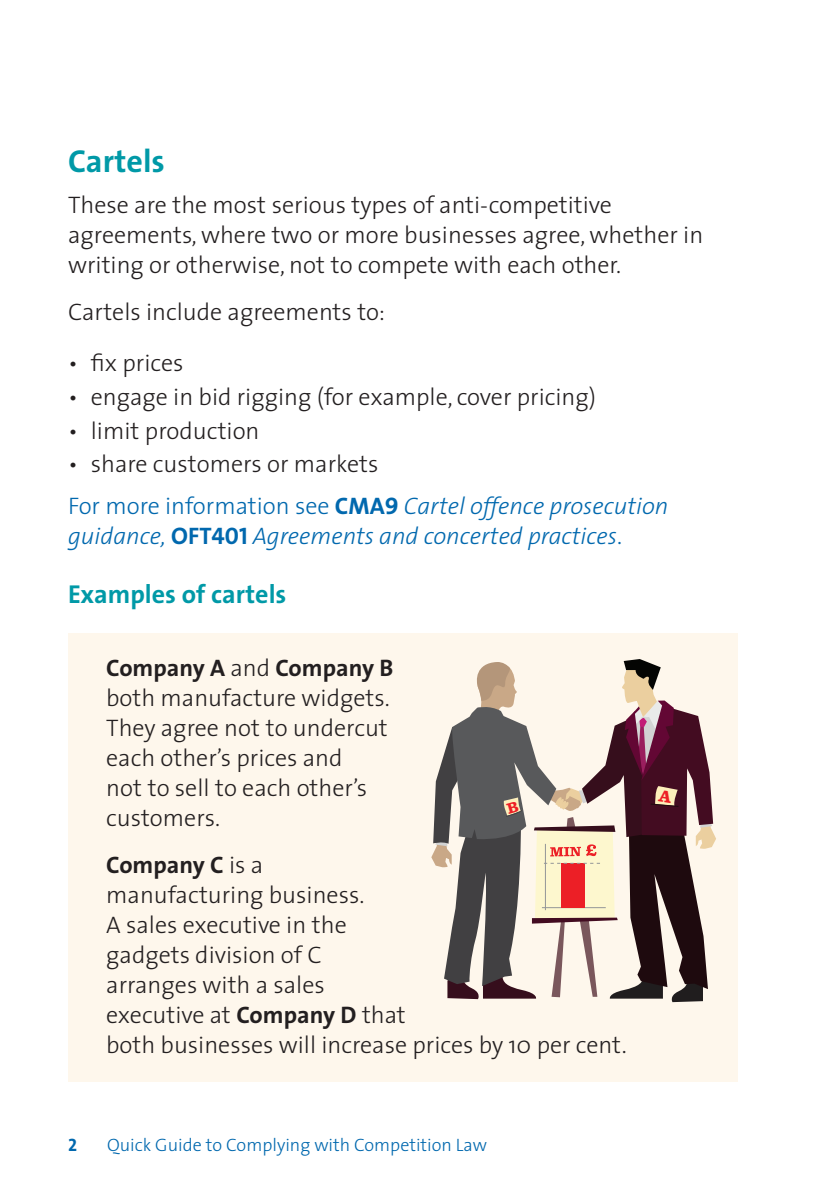
<style>
.page{position:relative;width:840px;height:1191px;background:#fff}
.page>*{position:absolute;margin:0;border:0;box-sizing:border-box;transform-origin:0 0}
.t1{font:700 32px "The Sans";color:#0099a7}
.t2{font:700 26px "The Sans";color:#0099a7}
.t3{font:300 24px/30px "The Sans";color:#231f20}
.t4{font:italic 300 24px "The Sans";color:#0168ae}
.t5{font:300 18px "The Sans";color:#0168ae}
.t6{font:18px "The Sans Bold Caps";color:#0168ae}
.s1{color:#0168ae}
.s2{font-family:"The Sans Bold Caps";font-weight:400;color:#0168ae}
.s3{font-style:italic;color:#0168ae}
.s4{font-family:"The Sans Bold Caps";font-weight:400;font-style:normal}
.s5{font-style:normal}
.s6{font-weight:700}
</style>
<div class="page">
<div style="left:68px;top:634px;width:669px;height:447px;background:#fef7ec"></div>
<svg style="left:431px;top:659px;width:284px;height:343px"></svg>
<h1 class="t1" style="left:68px;top:134px;width:98px">Cartels</h1>
<p class="t3" style="left:68px;top:189px;width:636px">These are the most serious types of anti-competitive agreements, where two or more businesses agree, whether in writing or otherwise, not to compete with each other.</p>
<p class="t3" style="left:68px;top:296px;width:318px">Cartels include agreements to:</p>
<p class="t3" style="left:68px;top:347px;width:117px">• fix prices</p>
<p class="t3" style="left:68px;top:381px;width:529px">• engage in bid rigging (for example, cover pricing)</p>
<p class="t3" style="left:68px;top:414px;width:193px">• limit production</p>
<p class="t3" style="left:68px;top:442px;width:601px;line-height:41.4px">• share customers or markets<br><span class="s1">For more information see</span> <span class="s2">CMA9</span> <span class="s3">Cartel offence prosecution</span></p>
<p class="t4" style="left:68px;top:515px;width:555px">guidance, <span class="s4">OFT401</span> Agreements and concerted practices<span class="s5">.</span></p>
<p class="t2" style="left:68px;top:572px;width:220px">Examples of cartels</p>
<p class="t3" style="left:106px;top:652px;width:288px"><span class="s6">Company A</span> and <span class="s6">Company B </span>both manufacture widgets.<br>They agree not to undercut each other’s prices and<br>not to sell to each other’s customers.</p>
<p class="t3" style="left:106px;top:849px;width:522px"><span class="s6">Company C</span> is a<br>manufacturing business.<br>A sales executive in the<br>gadgets division of C<br>arranges with a sales<br>executive at <span class="s6">Company D</span> that<br>both businesses will increase prices by 10 per cent.</p>
<p class="t6" style="left:68px;top:1129px;width:10px">2</p>
<p class="t5" style="left:107px;top:1130px;width:381px">Quick Guide to Complying with Competition Law</p>
</div>
